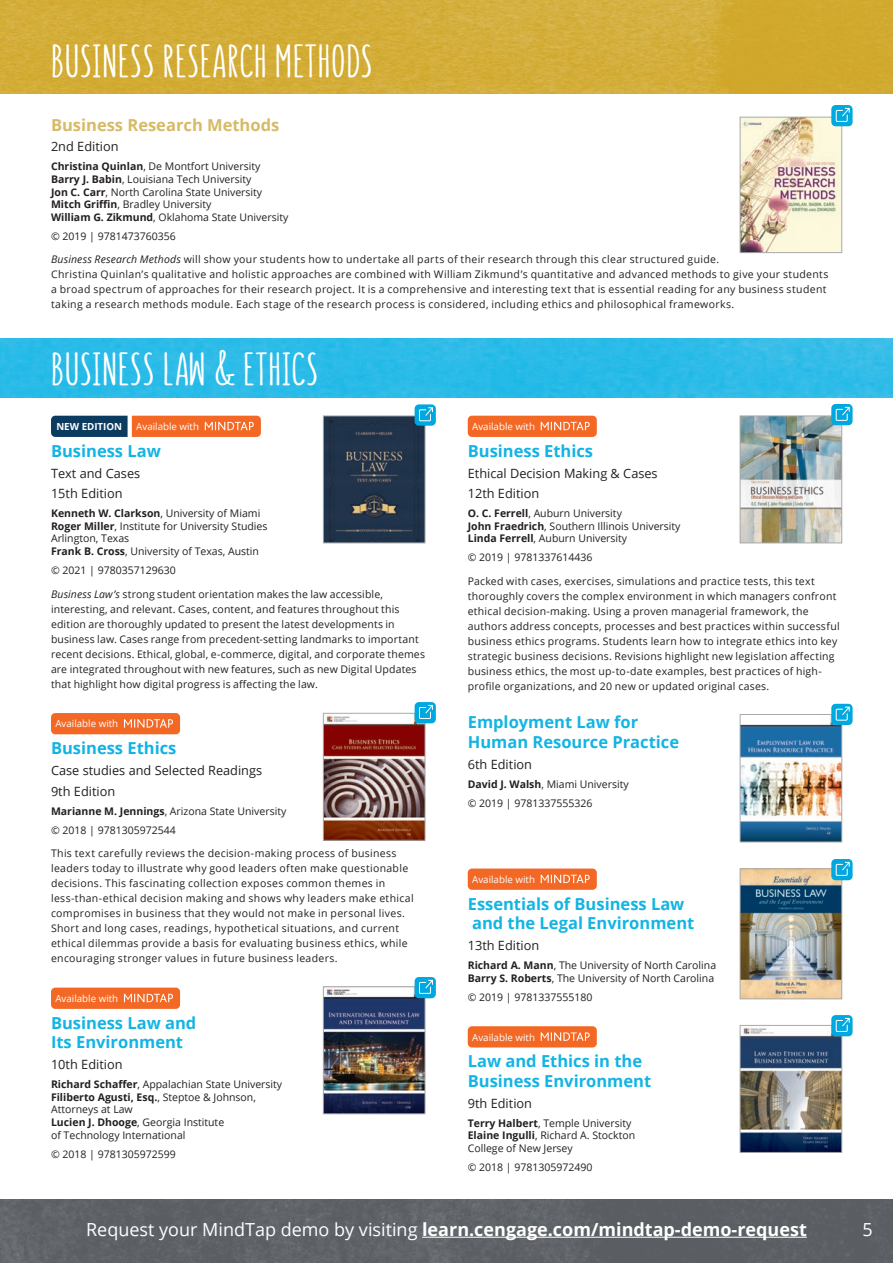
<style>
.page{position:relative;width:893px;height:1263px;background:#fff}
.page>*{position:absolute;margin:0;border:0;box-sizing:border-box;transform-origin:0 0}
.Section_Headers{font:700 45px "Summer Font";letter-spacing:.025em;color:#fff}
.t1{font:700 18px "Open Sans";color:#fff}
.t2{font:18px "Open Sans";color:#fff}
.Title__with_Flash{font:700 16.5px/19.8px "Open Sans";color:#13b4e4}
.Title__with_Flash-2{font:700 16.5px "Open Sans";color:#13b2e5}
.Title__with_Flash-3{font:700 16.5px "Open Sans";color:#d7ba65}
.t3{font:12.75px/20.7px "Open Sans";color:#231f20}
.Body{font:10.5px/15px "Open Sans";letter-spacing:.025em;color:#231f20}
.Author{font:10.5px/12.6px "Open Sans";color:#231f20}
.Biblio{font:10.5px "Open Sans";color:#231f20}
.Biblio-2{font:9.75px "Open Sans";color:#fff}
.t4{font:700 9.75px "Open Sans";color:#fff}
.s1{font-weight:700}
.s2{font-style:italic}
.s3{font-weight:400}
</style>
<div class="page">
<img style="left:0;top:1199px;width:893px;height:64px">
<hr style="left:422px;top:1237px;width:385px;height:1px;background:#fff">
<img style="left:1px;top:0;width:892px;height:94px">
<img style="left:0;top:0;width:1px;height:94px">
<img style="left:0;top:338px;width:893px;height:60px">
<div style="left:51px;top:988px;width:129px;height:21px;background:#f36824;border-radius:4px"></div>
<svg style="left:124px;top:994px;width:49px;height:8px"></svg>
<svg style="left:51px;top:416px;width:210px;height:21px;background:#a06046"></svg>
<div style="left:468px;top:1026px;width:129px;height:21px;background:#f36824;border-radius:4px"></div>
<svg style="left:541px;top:1032px;width:49px;height:9px"></svg>
<div style="left:468px;top:868px;width:129px;height:22px;background:#f36824;border-radius:4px"></div>
<svg style="left:541px;top:875px;width:49px;height:8px"></svg>
<div style="left:468px;top:416px;width:129px;height:21px;background:#f36824;border-radius:4px"></div>
<svg style="left:541px;top:422px;width:49px;height:8px"></svg>
<div style="left:51px;top:713px;width:129px;height:21px;background:#f36824;border-radius:4px"></div>
<svg style="left:124px;top:719px;width:49px;height:9px"></svg>
<div style="left:415px;top:404px;width:21px;height:22px;background:#00a8e0;border-radius:4px"></div>
<svg style="left:323px;top:407px;width:110px;height:136px;background:#425365"></svg>
<div style="left:831px;top:404px;width:22px;height:21px;background:#00a8e0;border-radius:4px"></div>
<img style="left:740px;top:407px;width:110px;height:136px">
<div style="left:831px;top:704px;width:22px;height:21px;background:#00a8e0;border-radius:4px"></div>
<img style="left:740px;top:707px;width:110px;height:135px">
<div style="left:831px;top:859px;width:22px;height:21px;background:#00a8e0;border-radius:4px"></div>
<img style="left:740px;top:862px;width:110px;height:137px">
<div style="left:831px;top:1015px;width:22px;height:21px;background:#00a8e0;border-radius:4px"></div>
<img style="left:740px;top:1018px;width:110px;height:135px">
<div style="left:415px;top:702px;width:21px;height:21px;background:#00a8e0;border-radius:4px"></div>
<svg style="left:323px;top:705px;width:110px;height:136px"></svg>
<div style="left:415px;top:977px;width:21px;height:21px;background:#00a8e0;border-radius:4px"></div>
<img style="left:323px;top:980px;width:110px;height:134px">
<div style="left:831px;top:105px;width:22px;height:21px;background:#00a8e0;border-radius:4px"></div>
<img style="left:740px;top:108px;width:110px;height:145px">
<p class="Section_Headers" style="left:51px;top:34px;width:323px">BUSINESS RESEARCH METHODS</p>
<p class="Title__with_Flash-3" style="left:51px;top:113px;width:230px">Business Research Methods</p>
<p class="t3" style="left:51px;top:136px;width:69px">2nd Edition</p>
<p class="Author" style="left:51px;top:160px;width:239px"><span class="s1">Christina Quinlan</span>, De Montfort University <span class="s1">Barry J. Babin</span>, Louisiana Tech University<br><span class="s1">Jon C. Carr</span>, North Carolina State University <span class="s1">Mitch Griffin</span>, Bradley University<br><span class="s1">William G. Zikmund</span>, Oklahoma State University</p>
<p class="Biblio" style="left:51px;top:229px;width:126px">© 2019 | 9781473760356</p>
<p class="Body" style="left:51px;top:252px;width:779px"><span class="s2">Business Research Methods</span> will show your students how to undertake all parts of their research through this clear structured guide.<br>Christina Quinlan’s qualitative and holistic approaches are combined with William Zikmund’s quantitative and advanced methods to give your students a broad spectrum of approaches for their research project. It is a comprehensive and interesting text that is essential reading for any business student taking a research methods module. Each stage of the research process is considered, including ethics and philosophical frameworks.</p>
<p class="Section_Headers" style="left:51px;top:342px;width:268px">BUSINESS LAW &amp; ETHICS</p>
<p class="t4" style="left:56px;top:420px;width:67px">NEW EDITION</p>
<p class="Biblio-2" style="left:136px;top:420px;width:64px">Available with</p>
<p class="Title__with_Flash" style="left:51px;top:440px;width:111px">Business Law</p>
<p class="t3" style="left:51px;top:462px;width:91px">Text and Cases<br>15th Edition</p>
<p class="Author" style="left:51px;top:507px;width:218px"><span class="s1">Kenneth W. Clarkson</span>, University of Miami <span class="s1">Roger Miller</span>, Institute for University Studies Arlington, Texas<br><span class="s1">Frank B. Cross</span>, University of Texas, Austin</p>
<p class="Biblio" style="left:51px;top:563px;width:126px">© 2021 | 9780357129630</p>
<p class="Body" style="left:51px;top:586px;width:375px"><span class="s2">Business Law’s</span> strong student orientation makes the law accessible, interesting, and relevant. Cases, content, and features throughout this edition are thoroughly updated to present the latest developments in business law. Cases range from precedent-setting landmarks to important recent decisions. Ethical, global, e-commerce, digital, and corporate themes are integrated throughout with new features, such as new Digital Updates that highlight how digital progress is affecting the law.</p>
<p class="Biblio-2" style="left:55px;top:717px;width:64px">Available with</p>
<p class="Title__with_Flash-2" style="left:51px;top:736px;width:127px">Business Ethics</p>
<p class="t3" style="left:51px;top:759px;width:213px">Case studies and Selected Readings<br>9th Edition</p>
<p class="Author" style="left:51px;top:804px;width:237px"><span class="s1">Marianne M. Jennings</span>, Arizona State University</p>
<p class="Biblio" style="left:51px;top:822px;width:126px">© 2018 | 9781305972544</p>
<p class="Body" style="left:51px;top:845px;width:364px">This text carefully reviews the decision-making process of business leaders today to illustrate why good leaders often make questionable decisions. This fascinating collection exposes common themes in less-than-ethical decision making and shows why leaders make ethical compromises in business that they would not make in personal lives.<br>Short and long cases, readings, hypothetical situations, and current ethical dilemmas provide a basis for evaluating business ethics, while encouraging stronger values in future business leaders.</p>
<p class="Biblio-2" style="left:55px;top:992px;width:64px">Available with</p>
<p class="Title__with_Flash" style="left:51px;top:1012px;width:147px">Business Law and<br>Its Environment</p>
<p class="t3" style="left:51px;top:1054px;width:73px">10th Edition</p>
<p class="Author" style="left:51px;top:1078px;width:233px"><span class="s1">Richard Schaffer</span>, Appalachian State University <span class="s1">Filiberto Agusti, Esq.</span>, Steptoe &amp; Johnson, Attorneys at Law<br><span class="s1">Lucien J. Dhooge</span>, Georgia Institute<br>of Technology International</p>
<p class="Biblio" style="left:51px;top:1146px;width:126px">© 2018 | 9781305972599</p>
<p class="Biblio-2" style="left:472px;top:420px;width:64px">Available with</p>
<p class="Title__with_Flash-2" style="left:468px;top:439px;width:127px">Business Ethics</p>
<p class="t3" style="left:468px;top:462px;width:191px">Ethical Decision Making &amp; Cases<br>12th Edition</p>
<p class="Author" style="left:468px;top:507px;width:214px"><span class="s1">O. C. Ferrell</span>, Auburn University<br><span class="s1">John Fraedrich</span>, Southern Illinois University<br><span class="s1">Linda Ferrell</span>, Auburn University</p>
<p class="Biblio" style="left:468px;top:550px;width:126px">© 2019 | 9781337614436</p>
<p class="Body" style="left:468px;top:573px;width:373px">Packed with cases, exercises, simulations and practice tests, this text thoroughly covers the complex environment in which managers confront ethical decision-making. Using a proven managerial framework, the authors address concepts, processes and best practices within successful business ethics programs. Students learn how to integrate ethics into key strategic business decisions. Revisions highlight new legislation affecting business ethics, the most up-to-date examples, best practices of high&shy;profile organizations, and 20 new or updated original cases.</p>
<p class="Title__with_Flash" style="left:468px;top:712px;width:213px">Employment Law for<br>Human Resource Practice</p>
<p class="t3" style="left:468px;top:753px;width:66px">6th Edition</p>
<p class="Author" style="left:468px;top:777px;width:162px"><span class="s1">David J. Walsh</span>, Miami University</p>
<p class="Biblio" style="left:468px;top:795px;width:126px">© 2019 | 9781337555326</p>
<p class="Biblio-2" style="left:472px;top:873px;width:64px">Available with</p>
<p class="Title__with_Flash" style="left:468px;top:893px;width:228px">Essentials of Business Law and the Legal Environment</p>
<p class="t3" style="left:468px;top:935px;width:73px">13th Edition</p>
<p class="Author" style="left:468px;top:959px;width:250px"><span class="s1">Richard A. Mann</span>, The University of North Carolina<br><span class="s1">Barry S. Roberts</span>, The University of North Carolina</p>
<p class="Biblio" style="left:468px;top:990px;width:126px">© 2019 | 9781337555180</p>
<p class="Biblio-2" style="left:472px;top:1030px;width:64px">Available with</p>
<p class="Title__with_Flash" style="left:468px;top:1051px;width:185px">Law and Ethics in the<br>Business Environment</p>
<p class="t3" style="left:468px;top:1092px;width:66px">9th Edition</p>
<p class="Author" style="left:468px;top:1116px;width:169px"><span class="s1">Terry Halbert</span>, Temple University<br><span class="s1">Elaine Ingulli</span>, Richard A. Stockton<br>College of New Jersey</p>
<p class="Biblio" style="left:468px;top:1160px;width:126px">© 2018 | 9781305972490</p>
<h2 class="t1" style="left:86px;top:1216px;width:722px"><span class="s3">Request your MindTap demo by visiting</span> learn.cengage.com/mindtap-demo-request</h2>
<h2 class="t2" style="left:862px;top:1217px;width:12px">5</h2>
</div>
